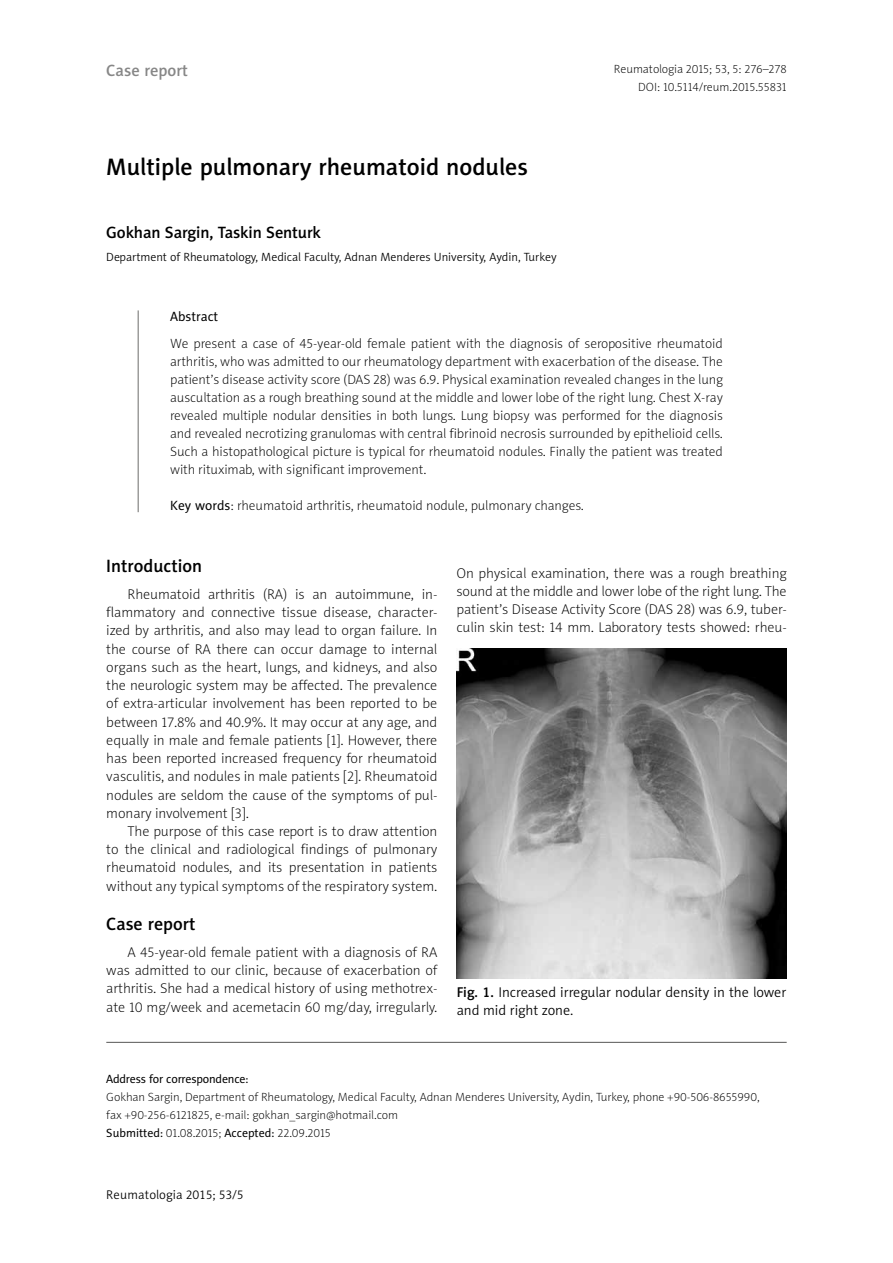
<style>
.page{position:relative;width:893px;height:1263px;background:#fff}
.page>*{position:absolute;margin:0;border:0;box-sizing:border-box;transform-origin:0 0}
.t1{font:24px "Naomi Sans EFN Medium";color:#000}
.t2{font:18px "Naomi Sans EFN Medium";color:#000}
.t3{font:16.5px "Naomi Sans EFN Medium";letter-spacing:-.01em;color:#000}
.t4{font:16.5px "Naomi Sans EFN Medium";color:#878787}
.t5{font:14.25px/18.3px "Naomi Sans EFN Thin";color:#000;text-align:justify}
.t6{font:14.25px/18px "Naomi Sans EFN Light";color:#000}
.t7{font:13.5px/18px "Naomi Sans EFN Thin";color:#000;text-align:justify}
.t8{font:13.5px "Naomi Sans EFN";color:#000}
.t9{font:12.75px "Naomi Sans EFN Light";letter-spacing:.015em;color:#000}
.t10{font:12px/18px "Naomi Sans EFN Thin";color:#000;text-align:right}
.t11{font:12px "Naomi Sans EFN Light";color:#000}
.t12{font:12px "Naomi Sans EFN";letter-spacing:-.015em;color:#000}
.s1{font-family:"Naomi Sans EFN"}
.s2{font-family:"Naomi Sans EFN Medium"}
</style>
<div class="page">
<hr style="left:106px;top:1042px;width:681px;height:1px;background:#575756">
<hr style="left:137px;top:310px;width:2px;height:202px;background:#9d9d9c">
<img style="left:457px;top:648px;width:330px;height:330px">
<p class="t4" style="left:106px;top:60px;width:83px">Case report</p>
<p class="t10" style="left:614px;top:60px;width:174px">Reumatologia 2015; 53, 5: 276–278<br>DOI: 10.5114/reum.2015.55831</p>
<h1 class="t1" style="left:106px;top:152px;width:423px">Multiple pulmonary rheumatoid nodules</h1>
<p class="t3" style="left:106px;top:223px;width:216px">Gokhan Sargin, Taskin Senturk</p>
<p class="t11" style="left:106px;top:250px;width:452px">Department of Rheumatology, Medical Faculty, Adnan Menderes University, Aydin, Turkey</p>
<p class="t8" style="left:170px;top:308px;width:50px">Abstract</p>
<p class="t7" style="left:170px;top:334px;width:554px">We present a case of 45-year-old female patient with the diagnosis of seropositive rheumatoid arthritis, who was admitted to our rheumatology department with exacerbation of the disease. The patient’s disease activity score (DAS 28) was 6.9. Physical examination revealed changes in the lung auscultation as a rough breathing sound at the middle and lower lobe of the right lung. Chest X-ray revealed multiple nodular densities in both lungs. Lung biopsy was performed for the diagnosis and revealed necrotizing granulomas with central fibrinoid necrosis surrounded by epithelioid cells.<br>Such a histopathological picture is typical for rheumatoid nodules. Finally the patient was treated with rituximab, with significant improvement.</p>
<p class="t7" style="left:170px;top:496px;width:415px"><span class="s1">Key words</span>: rheumatoid arthritis, rheumatoid nodule, pulmonary changes.</p>
<p class="t2" style="left:106px;top:555px;width:97px">Introduction</p>
<p class="t5" style="left:106px;top:585px;width:333px;text-indent:21px">Rheumatoid arthritis (RA) is an autoimmune, in&shy;flammatory and connective tissue disease, character&shy;ized by arthritis, and also may lead to organ failure. In the course of RA there can occur damage to internal organs such as the heart, lungs, and kidneys, and also the neurologic system may be affected. The prevalence of extra-articular involvement has been reported to be between 17.8% and 40.9%. It may occur at any age, and equally in male and female patients [1]. However, there has been reported increased frequency for rheumatoid vasculitis, and nodules in male patients [2]. Rheumatoid nodules are seldom the cause of the symptoms of pul&shy;monary involvement [3].</p>
<p class="t5" style="left:106px;top:822px;width:333px;text-indent:21px">The purpose of this case report is to draw attention to the clinical and radiological findings of pulmonary rheumatoid nodules, and its presentation in patients without any typical symptoms of the respiratory system.</p>
<p class="t2" style="left:106px;top:913px;width:91px">Case report</p>
<p class="t5" style="left:106px;top:943px;width:333px;text-indent:21px">A 45-year-old female patient with a diagnosis of RA was admitted to our clinic, because of exacerbation of arthritis. She had a medical history of using methotrex&shy;ate 10 mg/week and acemetacin 60 mg/day, irregularly.</p>
<p class="t5" style="left:456px;top:565px;width:332px">On physical examination, there was a rough breathing sound at the middle and lower lobe of the right lung. The patient’s Disease Activity Score (DAS 28) was 6.9, tuber&shy;culin skin test: 14 mm. Laboratory tests showed: rheu-</p>
<p class="t6" style="left:457px;top:983px;width:331px"><span class="s2">Fig. 1.</span> Increased irregular nodular density in the lower and mid right zone.</p>
<p class="t12" style="left:106px;top:1071px;width:144px">Address for correspondence:</p>
<p class="t10" style="left:106px;top:1088px;width:655px;text-align:left">Gokhan Sargin, Department of Rheumatology, Medical Faculty, Adnan Menderes University, Aydin, Turkey, phone +90-506-8655990, fax +90-256-6121825, e-mail: gokhan_sargin@hotmail.com<br><span class="s1">Submitted:</span> 01.08.2015; <span class="s1">Accepted:</span> 22.09.2015</p>
<p class="t9" style="left:106px;top:1187px;width:139px">Reumatologia 2015; 53/5</p>
</div>
